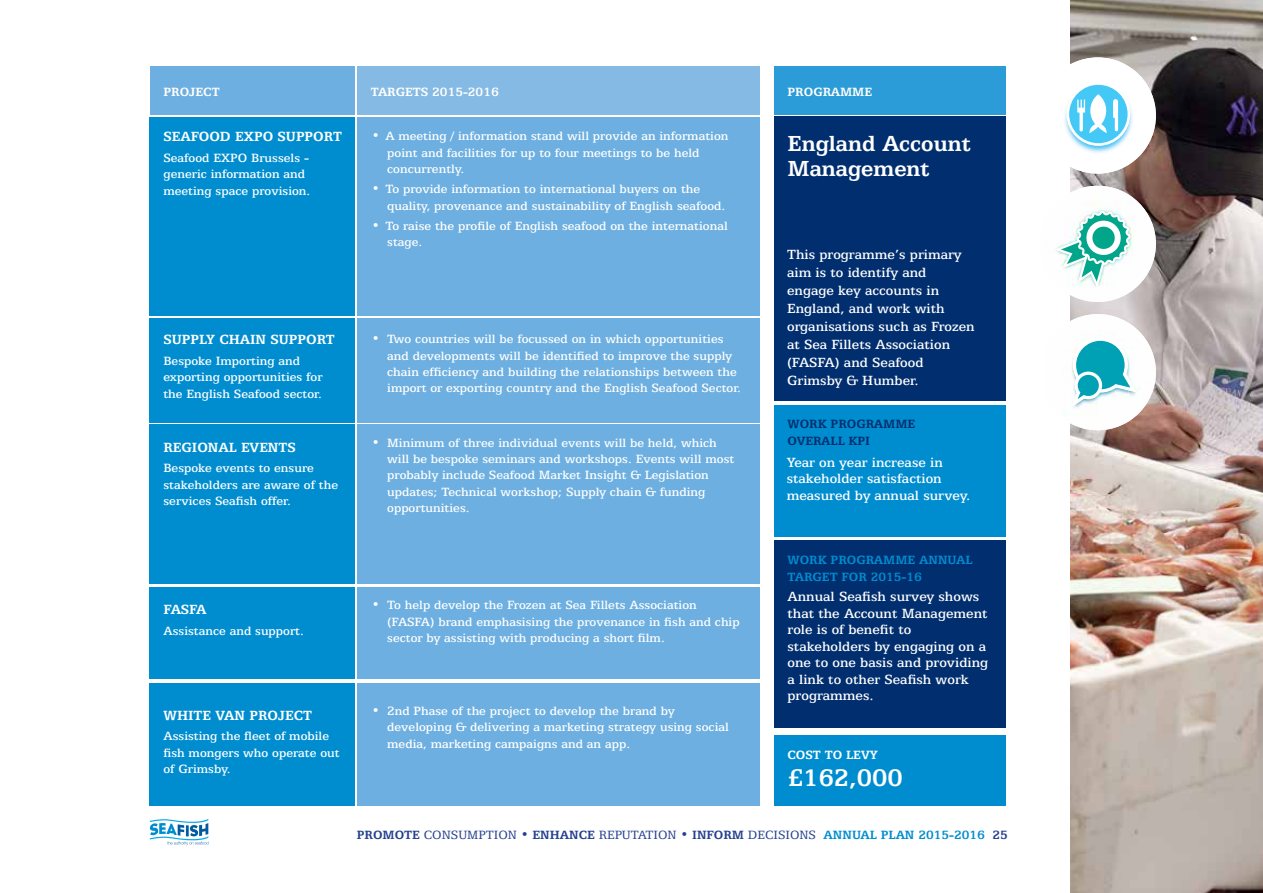
<style>
.page{position:relative;width:1263px;height:893px;background:#fff}
.page>*{position:absolute;margin:0;border:0;box-sizing:border-box;transform-origin:0 0}
.t1{font:700 27px "Egyptian 505 BT";color:#fff}
.t2{font:700 24.6px/24.6px "Egyptian 505 BT";color:#fff}
.t3{font:500 15px/16.5px "Egyptian 505 BT";color:#fff}
.t4{font:700 15px "Egyptian 505 BT";color:#fff}
.t5{font:500 13.5px/16.4px "Egyptian 505 BT";color:#fff}
.t6{font:13.5px "Egyptian 505 BT";color:#25408f}
.t7{font:700 13.5px "Egyptian 505 BT";color:#fff}
.t8{font:700 13.5px/16.5px "Egyptian 505 BT";color:#008dd0}
.t9{font:700 13.5px/16.5px "Egyptian 505 BT";color:#002e6e}
.s1{font-weight:700}
.s2{font-weight:700;color:#008dd0}
</style>
<div class="page">
<img style="left:1071px;top:0;width:192px;height:893px">
<svg style="left:150px;top:819px;width:58px;height:26px"></svg>
<div style="left:774px;top:117px;width:231px;height:284px;background:#002e6e"></div>
<div style="left:150px;top:117px;width:205px;height:198px;background:#008dd0"></div>
<div style="left:150px;top:318px;width:205px;height:104px;background:#008dd0"></div>
<div style="left:150px;top:425px;width:205px;height:159px;background:#008dd0"></div>
<div style="left:150px;top:683px;width:205px;height:123px;background:#008dd0"></div>
<div style="left:150px;top:587px;width:205px;height:92px;background:#008dd0"></div>
<div style="left:357px;top:117px;width:403px;height:198px;background:#6dafe0"></div>
<div style="left:357px;top:318px;width:403px;height:104px;background:#6dafe0"></div>
<div style="left:357px;top:425px;width:403px;height:159px;background:#6dafe0"></div>
<div style="left:357px;top:683px;width:403px;height:123px;background:#6dafe0"></div>
<div style="left:357px;top:587px;width:403px;height:92px;background:#6dafe0"></div>
<div style="left:150px;top:66px;width:205px;height:49px;background:#6dafe0"></div>
<div style="left:357px;top:66px;width:403px;height:49px;background:#85bae4"></div>
<div style="left:774px;top:66px;width:231px;height:49px;background:#2b9cd7"></div>
<div style="left:774px;top:736px;width:231px;height:70px;background:#008dd0"></div>
<div style="left:774px;top:540px;width:231px;height:188px;background:#002e6e"></div>
<div style="left:774px;top:405px;width:231px;height:132px;background:#008dd0"></div>
<img style="left:1040px;top:57px;width:116px;height:117px;border-radius:58px">
<svg style="left:1068px;top:83px;width:61px;height:62px"></svg>
<div style="left:1066px;top:82px;width:64px;height:64px;border:3px solid #fff;border-radius:50%"></div>
<svg style="left:1113px;top:99px;width:5px;height:37px"></svg>
<svg style="left:1077px;top:94px;width:30px;height:44px"></svg>
<img style="left:1040px;top:186px;width:116px;height:116px;border-radius:58px">
<svg style="left:1054px;top:211px;width:77px;height:77px"></svg>
<img style="left:1070px;top:314px;width:86px;height:107px">
<img style="left:1070px;top:422px;width:58px;height:8px">
<img style="left:1064px;top:408px;width:65px;height:14px">
<svg style="left:1070px;top:338px;width:67px;height:70px"></svg>
<p class="t7" style="left:163px;top:84px;width:58px">PROJECT</p>
<p class="t7" style="left:371px;top:84px;width:129px">TARGETS 2015-2016</p>
<p class="t7" style="left:787px;top:84px;width:86px">PROGRAMME</p>
<p class="t4" style="left:163px;top:128px;width:180px">SEAFOOD EXPO SUPPORT</p>
<p class="t5" style="left:163px;top:149px;width:148px">Seafood EXPO Brussels - generic information and meeting space provision.</p>
<p class="t5" style="left:387px;top:128px;width:343px;text-indent:-15px">• A meeting / information stand will provide an information point and facilities for up to four meetings to be held concurrently.</p>
<p class="t5" style="left:387px;top:181px;width:340px;text-indent:-15px">• To provide information to international buyers on the quality, provenance and sustainability of English seafood.</p>
<p class="t5" style="left:387px;top:217px;width:342px;text-indent:-15px">• To raise the profile of English seafood on the international stage.</p>
<p class="t4" style="left:163px;top:331px;width:173px">SUPPLY CHAIN SUPPORT</p>
<p class="t5" style="left:163px;top:352px;width:161px">Bespoke Importing and exporting opportunities for the English Seafood sector.</p>
<p class="t4" style="left:163px;top:438px;width:134px">REGIONAL EVENTS</p>
<p class="t5" style="left:163px;top:460px;width:176px">Bespoke events to ensure stakeholders are aware of the services Seafish offer.</p>
<p class="t5" style="left:387px;top:331px;width:355px;text-indent:-15px">• Two countries will be focussed on in which opportunities and developments will be identified to improve the supply chain efficiency and building the relationships between the import or exporting country and the English Seafood Sector.</p>
<p class="t5" style="left:387px;top:434px;width:349px;text-indent:-15px">• Minimum of three individual events will be held, which will be bespoke seminars and workshops. Events will most probably include Seafood Market Insight &amp; Legislation updates; Technical workshop; Supply chain &amp; funding opportunities.</p>
<p class="t4" style="left:163px;top:601px;width:45px">FASFA</p>
<p class="t5" style="left:163px;top:622px;width:142px">Assistance and support.</p>
<p class="t4" style="left:163px;top:706px;width:150px">WHITE VAN PROJECT</p>
<p class="t5" style="left:163px;top:728px;width:178px">Assisting the fleet of mobile fish mongers who operate out of Grimsby.</p>
<p class="t5" style="left:387px;top:597px;width:354px;text-indent:-15px">• To help develop the Frozen at Sea Fillets Association (FASFA) brand emphasising the provenance in fish and chip sector by assisting with producing a short film.</p>
<p class="t5" style="left:387px;top:702px;width:343px;text-indent:-15px">• 2nd Phase of the project to develop the brand by developing &amp; delivering a marketing strategy using social media, marketing campaigns and an app.</p>
<h2 class="t2" style="left:787px;top:131px;width:185px">England Account<br>Management</h2>
<p class="t3" style="left:787px;top:245px;width:189px;line-height:18px">This programme’s primary aim is to identify and engage key accounts in<br>England, and work with organisations such as Frozen at Sea Fillets Association (FASFA) and Seafood<br>Grimsby &amp; Humber.</p>
<p class="t9" style="left:787px;top:415px;width:129px">WORK PROGRAMME<br>OVERALL KPI</p>
<p class="t3" style="left:787px;top:454px;width:185px">Year on year increase in stakeholder satisfaction measured by annual survey.</p>
<p class="t8" style="left:787px;top:551px;width:187px">WORK PROGRAMME ANNUAL<br>TARGET FOR 2015-16</p>
<p class="t3" style="left:787px;top:588px;width:202px">Annual Seafish survey shows that the Account Management role is of benefit to stakeholders by engaging on a one to one basis and providing a link to other Seafish work programmes.</p>
<p class="t7" style="left:787px;top:747px;width:92px">COST TO LEVY</p>
<h1 class="t1" style="left:788px;top:762px;width:117px">£162,000</h1>
<p class="t6" style="left:357px;top:827px;width:653px"><span class="s1">PROMOTE</span> CONSUMPTION • <span class="s1">ENHANCE</span> REPUTATION • <span class="s1">INFORM</span> DECISIONS <span class="s2">ANNUAL PLAN 2015-2016</span> <span class="s1">25</span></p>
</div>
